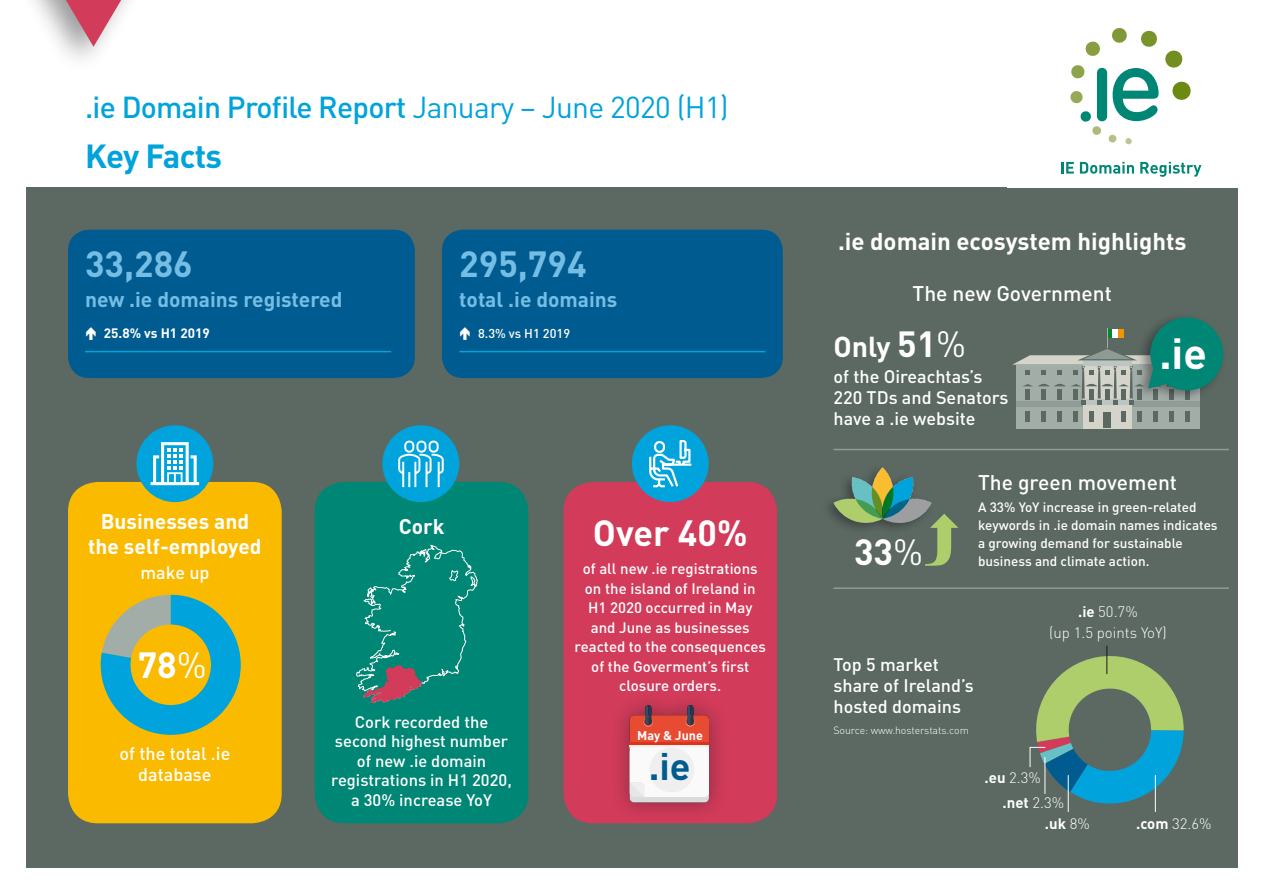
<style>
.page{position:relative;width:1263px;height:893px;background:#fff}
.page>*{position:absolute;margin:0;border:0;box-sizing:border-box;transform-origin:0 0}
.t1{font:700 42.9px "DIN";color:#fff}
.t2{font:700 37.8px "DIN";color:#005c90}
.Stat1{font:700 36px "DIN";color:#74bee6}
.ecosystem_sub{font:700 36px "DIN";color:#fff}
.Intro__4{font:700 36px "DIN";color:#fff}
.C1{font:700 33px "DIN";letter-spacing:-.025em;color:#00a3db}
.C1-2{font:500 30px "DIN";letter-spacing:-.025em;color:#00a3db}
.Intro__4-2{font:700 28.5px "DIN";color:#fff}
.ecosystem_sub-2{font:700 24px "DIN";color:#fff}
.Stat1-2{font:700 21px "DIN";color:#74bee6}
.ecosystem_sub-3{font:700 21px/25.5px "DIN";color:#fff;text-align:center}
.ecosystem_sub-4{font:500 21px "DIN";color:#fff}
.Intro__4-3{font:500 18px/21px "DIN";color:#fff;text-align:center}
.ecosystem_sub-5{font:500 18px/21px "DIN";color:#fff}
.Intro__4-4{font:500 16.5px/19.5px "DIN";color:#fff;text-align:center}
.Intro__4-5{font:500 15px/19.5px "DIN";color:#fff;text-align:center}
.Intro__4-6{font:300 15px/21px "DIN";color:#fff;text-align:center}
.Intro__4-7{font:700 15px "DIN";color:#fff}
.Intro__4-8{font:500 13.5px/18px "DIN";color:#fff}
.Stat2{font:700 13.5px "DIN";color:#fff}
.Stat2-2{font:500 12.75px "DIN";color:#fff}
.t3{font:700 12.6px "DIN";color:#fff}
.source{font:300 10.5px "DIN";letter-spacing:-.005em;color:#fff}
.s1{font-weight:400}
.s2{font-size:36px}
.s3{font-weight:400;font-size:36px}
.s4{font-weight:700}
.s5{font-weight:300}
</style>
<div class="page">
<div style="left:26px;top:187px;width:1211px;height:680px;background:#5b6962"></div>
<div style="left:5px;top:0;width:152px;height:75px;background:#1a171c;opacity:.44"></div>
<svg style="left:66px;top:0;width:55px;height:47px"></svg>
<div style="left:68px;top:482px;width:214px;height:341px;background:#faba00;border-radius:30px"></div>
<div style="left:136px;top:425px;width:77px;height:77px;background:#00a3db;border-radius:50%"></div>
<div style="left:563px;top:482px;width:214px;height:341px;background:#d23b5a;border-radius:30px"></div>
<div style="left:611px;top:688px;width:117px;height:133px;background:#1a171c;opacity:.4"></div>
<svg style="left:630px;top:705px;width:79px;height:97px;background:#df9893"></svg>
<div style="left:649px;top:748px;width:45px;height:44px;background:#efeff0;border-radius:50%"></div>
<svg style="left:151px;top:442px;width:48px;height:43px"></svg>
<div style="left:632px;top:425px;width:77px;height:77px;background:#00a3db;border-radius:50%"></div>
<div style="left:68px;top:230px;width:347px;height:148px;background:#005c90;border-radius:21px"></div>
<div style="left:442px;top:230px;width:341px;height:148px;background:#005c90;border-radius:21px"></div>
<hr style="left:85px;top:351px;width:306px;height:1px;background:#00a3db">
<hr style="left:459px;top:351px;width:306px;height:1px;background:#00a3db">
<svg style="left:1125px;top:138px;width:7px;height:7px"></svg>
<svg style="left:1071px;top:65px;width:14px;height:14px"></svg>
<svg style="left:1108px;top:134px;width:9px;height:9px"></svg>
<svg style="left:1070px;top:91px;width:13px;height:13px"></svg>
<svg style="left:1085px;top:41px;width:15px;height:15px"></svg>
<svg style="left:1112px;top:28px;width:79px;height:93px"></svg>
<div style="left:1097px;top:68px;width:10px;height:53px;background:#008674;border-radius:5px"></div>
<svg style="left:1080px;top:111px;width:22px;height:24px"></svg>
<svg style="left:1061px;top:162px;width:13px;height:12px"></svg>
<svg style="left:1080px;top:162px;width:54px;height:12px"></svg>
<svg style="left:1140px;top:162px;width:61px;height:15px"></svg>
<svg style="left:101px;top:595px;width:140px;height:140px"></svg>
<div style="left:130px;top:625px;width:81px;height:80px;background:#faba00;border-radius:50%"></div>
<div style="left:1016px;top:365px;width:183px;height:64px;background:#a3ada8"></div>
<div style="left:1016px;top:401px;width:183px;height:5px;background:#909c97"></div>
<div style="left:1083px;top:405px;width:49px;height:23px;background:#d4d4cb"></div>
<div style="left:1025px;top:411px;width:5px;height:11px;background:#5b6962"></div>
<div style="left:1073px;top:411px;width:5px;height:11px;background:#5b6962"></div>
<div style="left:1041px;top:411px;width:5px;height:11px;background:#5b6962"></div>
<div style="left:1057px;top:411px;width:5px;height:11px;background:#5b6962"></div>
<div style="left:1121px;top:411px;width:5px;height:11px;background:#5b6962"></div>
<div style="left:1089px;top:411px;width:5px;height:11px;background:#5b6962"></div>
<div style="left:1103px;top:412px;width:8px;height:16px;background:#5b6962"></div>
<hr style="left:1137px;top:411px;width:4px;height:11px;background:#5b6962">
<div style="left:1185px;top:411px;width:5px;height:11px;background:#5b6962"></div>
<div style="left:1153px;top:411px;width:5px;height:11px;background:#5b6962"></div>
<div style="left:1169px;top:411px;width:5px;height:11px;background:#5b6962"></div>
<svg style="left:1012px;top:317px;width:211px;height:88px"></svg>
<svg style="left:833px;top:467px;width:125px;height:99px"></svg>
<hr style="left:833px;top:449px;width:396px;height:1px;background:#909b96">
<hr style="left:833px;top:587px;width:396px;height:2px;background:#909b96">
<hr style="left:1155px;top:775px;width:1px;height:37px;background:#fff">
<svg style="left:1029px;top:646px;width:155px;height:158px"></svg>
<hr style="left:1068px;top:775px;width:1px;height:37px;background:#fff">
<hr style="left:1044px;top:757px;width:1px;height:37px;background:#fff">
<svg style="left:649px;top:440px;width:43px;height:48px"></svg>
<div style="left:315px;top:482px;width:213px;height:341px;background:#008674;border-radius:30px"></div>
<div style="left:382px;top:425px;width:77px;height:77px;background:#00a3db;border-radius:50%"></div>
<svg style="left:398px;top:440px;width:46px;height:48px"></svg>
<svg style="left:356px;top:544px;width:122px;height:160px"></svg>
<p class="C1-2" style="left:85px;top:88px;width:645px">.ie Domain Profile Report <span class="s1">January – June 2020 (H1)</span></p>
<p class="C1" style="left:85px;top:135px;width:139px">Key Facts</p>
<p class="Stat1" style="left:85px;top:241px;width:109px">33,286</p>
<p class="Stat1-2" style="left:85px;top:286px;width:259px">new .ie domains registered</p>
<p class="Stat2" style="left:104px;top:324px;width:107px">25.8% vs H1 2019</p>
<p class="Stat1" style="left:459px;top:241px;width:129px">295,794</p>
<p class="Stat1-2" style="left:459px;top:286px;width:160px">total .ie domains</p>
<p class="Stat2-2" style="left:478px;top:325px;width:94px">8.3% vs H1 2019</p>
<p class="ecosystem_sub-3" style="left:88px;top:508px;width:175px">Businesses and the self-employed</p>
<p class="Intro__4-3" style="left:140px;top:561px;width:71px">make up</p>
<p class="Intro__4" style="left:138px;top:642px;width:71px">78<span class="s1">%</span></p>
<p class="ecosystem_sub-3" style="left:399px;top:512px;width:47px">Cork</p>
<p class="ecosystem_sub" style="left:593px;top:510px;width:156px">Over 40%</p>
<p class="Intro__4-5" style="left:574px;top:558px;width:193px">of all new .ie registrations on the island of Ireland in<br>H1 2020 occurred in May and June as businesses reacted to the consequences of the Goverment’s first closure orders.</p>
<p class="Intro__4-3" style="left:119px;top:742px;width:112px">of the total .ie database</p>
<p class="Intro__4-4" style="left:331px;top:712px;width:182px">Cork recorded the second highest number of new .ie domain registrations in H1 2020, a 30% increase YoY</p>
<p class="t3" style="left:637px;top:727px;width:67px">May &amp; June</p>
<p class="t2" style="left:649px;top:742px;width:43px">.ie</p>
<p class="ecosystem_sub-2" style="left:838px;top:225px;width:350px">.ie domain ecosystem highlights</p>
<p class="ecosystem_sub-4" style="left:912px;top:280px;width:201px">The new Government</p>
<p class="t1" style="left:1159px;top:325px;width:49px">.ie</p>
<p class="Intro__4-2" style="left:833px;top:328px;width:134px">Only <span class="s2">51</span><span class="s3">%</span></p>
<p class="Intro__4-3" style="left:833px;top:366px;width:177px;text-align:left">of the Oireachtas’s<br>220 TDs and Senators have a .ie website</p>
<p class="Intro__4" style="left:854px;top:529px;width:71px">33<span class="s1">%</span></p>
<p class="ecosystem_sub-4" style="left:978px;top:469px;width:201px">The green movement</p>
<p class="Intro__4-8" style="left:978px;top:498px;width:241px">A 33% YoY increase in green-related keywords in .ie domain names indicates a growing demand for sustainable business and climate action.</p>
<p class="Intro__4-6" style="left:1049px;top:601px;width:119px"><span class="s4">.ie</span> 50.7%<br>(up 1.5 points YoY)</p>
<p class="ecosystem_sub-5" style="left:833px;top:654px;width:142px">Top 5 market share of Ireland’s hosted domains</p>
<p class="source" style="left:833px;top:723px;width:137px">Source: www.hosterstats.com</p>
<p class="Intro__4-6" style="left:984px;top:767px;width:58px"><span class="s4">.eu</span> 2.3%</p>
<p class="Intro__4-7" style="left:1002px;top:793px;width:63px">.net <span class="s5">2.3%</span></p>
<p class="Intro__4-7" style="left:1045px;top:813px;width:46px">.uk <span class="s5">8%</span></p>
<p class="Intro__4-6" style="left:1136px;top:812px;width:77px"><span class="s4">.com</span> 32.6%</p>
</div>
